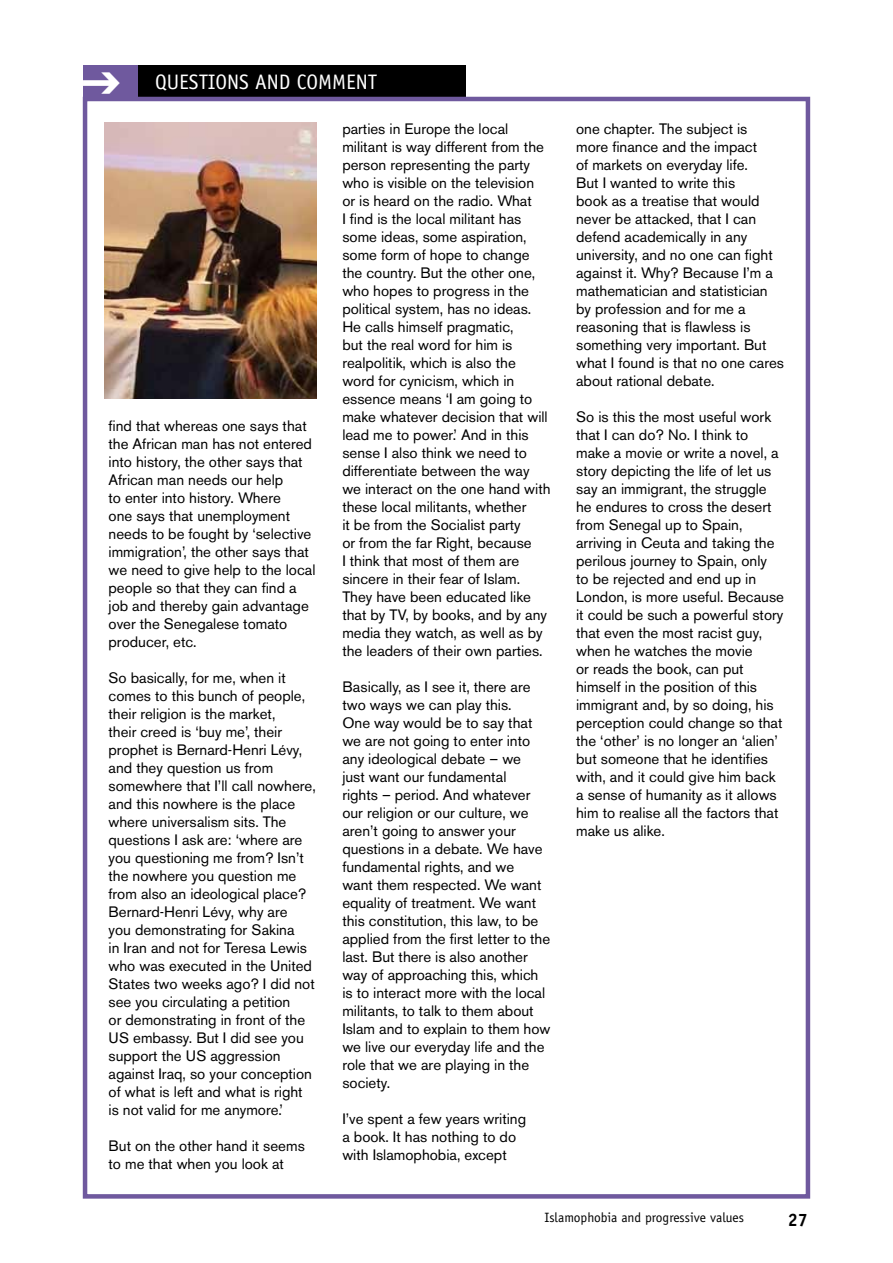
<style>
.page{position:relative;width:893px;height:1263px;background:#fff}
.page>*{position:absolute;margin:0;border:0;box-sizing:border-box;transform-origin:0 0}
.t1{font:21px "Officina Sans";color:#fff}
.t2{font:700 18px "Officina Sans";color:#000}
.t3{font:15px/18px "Akzidenz Grotesk BE";color:#000}
.t4{font:13.5px "Officina Sans";color:#000}
.s1{font-family:"Monotype Sorts";font-size:36px}
</style>
<div class="page">
<div style="left:83px;top:66px;width:382px;height:31px;background:#000"></div>
<div style="left:83px;top:66px;width:54px;height:34px;background:#6f599e"></div>
<div style="left:83px;top:97px;width:727px;height:1101px;border:4px solid #6f599e"></div>
<img style="left:104px;top:122px;width:213px;height:277px">
<h1 class="t1" style="left:82px;top:70px;width:297px"><span class="s1">Ô</span> QUESTIONS AND COMMENT</h1>
<p class="t3" style="left:109px;top:417px;width:208px">find that whereas one says that the African man has not entered into history, the other says that<br>African man needs our help<br>to enter into history. Where<br>one says that unemployment needs to be fought by ‘selective immigration’, the other says that we need to give help to the local people so that they can find a job and thereby gain advantage over the Senegalese tomato producer, etc.</p>
<p class="t3" style="left:109px;top:669px;width:209px">So basically, for me, when it comes to this bunch of people, their religion is the market,<br>their creed is ‘buy me’, their prophet is Bernard-Henri Lévy, and they question us from somewhere that I’ll call nowhere, and this nowhere is the place where universalism sits. The questions I ask are: ‘where are you questioning me from? Isn’t the nowhere you question me from also an ideological place?<br>Bernard-Henri Lévy, why are<br>you demonstrating for Sakina<br>in Iran and not for Teresa Lewis who was executed in the United<br>States two weeks ago? I did not see you circulating a petition<br>or demonstrating in front of the<br>US embassy. But I did see you support the US aggression against Iraq, so your conception of what is left and what is right is not valid for me anymore.’</p>
<p class="t3" style="left:109px;top:1137px;width:198px">But on the other hand it seems to me that when you look at</p>
<p class="t3" style="left:342px;top:120px;width:210px">parties in Europe the local militant is way different from the person representing the party who is visible on the television or is heard on the radio. What<br>I find is the local militant has some ideas, some aspiration, some form of hope to change the country. But the other one, who hopes to progress in the political system, has no ideas.<br>He calls himself pragmatic,<br>but the real word for him is realpolitik, which is also the word for cynicism, which in essence means ‘I am going to make whatever decision that will lead me to power.’ And in this sense I also think we need to differentiate between the way we interact on the one hand with these local militants, whether<br>it be from the Socialist party<br>or from the far Right, because<br>I think that most of them are sincere in their fear of Islam.<br>They have been educated like that by TV, by books, and by any media they watch, as well as by the leaders of their own parties.</p>
<p class="t3" style="left:342px;top:678px;width:210px">Basically, as I see it, there are two ways we can play this.<br>One way would be to say that we are not going to enter into any ideological debate – we<br>just want our fundamental<br>rights – period. And whatever our religion or our culture, we aren’t going to answer your questions in a debate. We have fundamental rights, and we<br>want them respected. We want equality of treatment. We want this constitution, this law, to be applied from the first letter to the last. But there is also another way of approaching this, which is to interact more with the local militants, to talk to them about<br>Islam and to explain to them how we live our everyday life and the role that we are playing in the society.</p>
<p class="t3" style="left:342px;top:1110px;width:185px">I’ve spent a few years writing a book. It has nothing to do with Islamophobia, except</p>
<p class="t3" style="left:576px;top:120px;width:209px">one chapter. The subject is<br>more finance and the impact<br>of markets on everyday life.<br>But I wanted to write this<br>book as a treatise that would never be attacked, that I can defend academically in any university, and no one can fight against it. Why? Because I’m a mathematician and statistician by profession and for me a reasoning that is flawless is something very important. But what I found is that no one cares about rational debate.</p>
<p class="t3" style="left:576px;top:408px;width:209px">So is this the most useful work that I can do? No. I think to make a movie or write a novel, a story depicting the life of let us say an immigrant, the struggle he endures to cross the desert from Senegal up to Spain, arriving in Ceuta and taking the perilous journey to Spain, only<br>to be rejected and end up in<br>London, is more useful. Because it could be such a powerful story that even the most racist guy, when he watches the movie<br>or reads the book, can put himself in the position of this immigrant and, by so doing, his perception could change so that the ‘other’ is no longer an ‘alien’ but someone that he identifies with, and it could give him back a sense of humanity as it allows him to realise all the factors that make us alike.</p>
<p class="t4" style="left:545px;top:1209px;width:201px">Islamophobia and progressive values</p>
<p class="t2" style="left:788px;top:1209px;width:22px">27</p>
</div>
